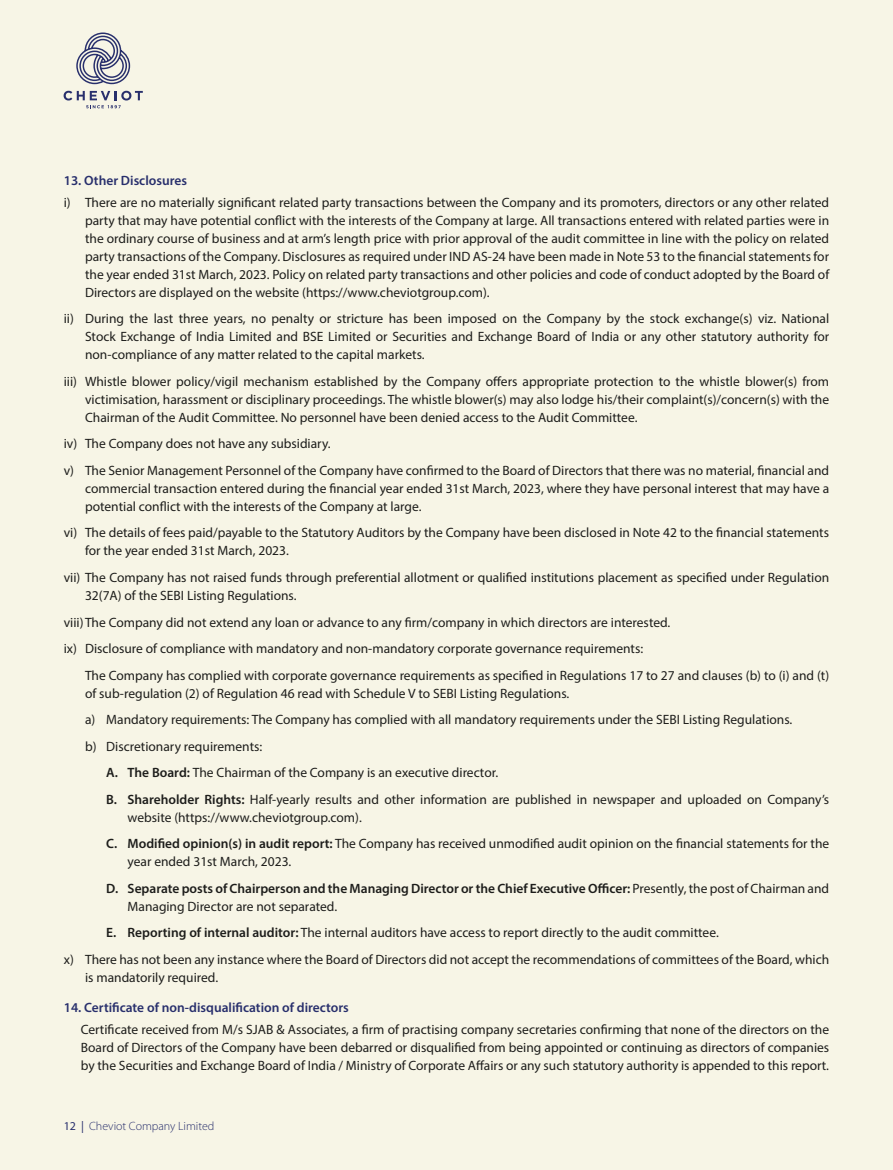
<style>
.page{position:relative;width:893px;height:1170px;background:#fff}
.page>*{position:absolute;margin:0;border:0;box-sizing:border-box;transform-origin:0 0}
.t1{font:13.5px/18px "Myriad Pro";color:#1d1d1b}
.t2{font:600 13.5px/26.5px "Myriad Pro";color:#1d1d1b}
.t3{font:600 13.5px "Myriad Pro";color:#282f6c}
.t4{font:300 12px "Myriad Pro";color:#282f6c}
.s1{font-weight:600}
.s2{font-weight:400}
</style>
<div class="page">
<div style="left:0;top:0;width:893px;height:1169px;background:#f7f5e6"></div>
<svg style="left:64px;top:91px;width:79px;height:17px"></svg>
<svg style="left:76px;top:32px;width:55px;height:53px"></svg>
<p class="t3" style="left:64px;top:171px;width:125px">13. Other Disclosures</p>
<p class="t1" style="left:85px;top:193px;width:746px;text-align:justify;text-indent:-21px">i) There are no materially significant related party transactions between the Company and its promoters, directors or any other related party that may have potential conflict with the interests of the Company at large. All transactions entered with related parties were in the ordinary course of business and at arm’s length price with prior approval of the audit committee in line with the policy on related party transactions of the Company. Disclosures as required under IND AS-24 have been made in Note 53 to the financial statements for the year ended 31st March, 2023. Policy on related party transactions and other policies and code of conduct adopted by the Board of Directors are displayed on the website (https://www.cheviotgroup.com).</p>
<p class="t1" style="left:85px;top:309px;width:746px;text-align:justify;text-indent:-21px">ii) During the last three years, no penalty or stricture has been imposed on the Company by the stock exchange(s) viz. National Stock Exchange of India Limited and BSE Limited or Securities and Exchange Board of India or any other statutory authority for non-compliance of any matter related to the capital markets.</p>
<p class="t1" style="left:85px;top:372px;width:746px;text-align:justify;text-indent:-21px">iii) Whistle blower policy/vigil mechanism established by the Company offers appropriate protection to the whistle blower(s) from victimisation, harassment or disciplinary proceedings. The whistle blower(s) may also lodge his/their complaint(s)/concern(s) with the Chairman of the Audit Committee. No personnel have been denied access to the Audit Committee.</p>
<p class="t1" style="left:64px;top:430px;width:767px;line-height:26.5px">iv) The Company does not have any subsidiary.<br>v) The Senior Management Personnel of the Company have confirmed to the Board of Directors that there was no material, financial and</p>
<p class="t1" style="left:85px;top:479px;width:746px">commercial transaction entered during the financial year ended 31st March, 2023, where they have personal interest that may have a potential conflict with the interests of the Company at large.</p>
<p class="t1" style="left:85px;top:523px;width:746px;text-indent:-21px">vi) The details of fees paid/payable to the Statutory Auditors by the Company have been disclosed in Note 42 to the financial statements for the year ended 31st March, 2023.</p>
<p class="t1" style="left:85px;top:568px;width:746px;text-indent:-21px">vii) The Company has not raised funds through preferential allotment or qualified institutions placement as specified under Regulation<br>32(7A) of the SEBI Listing Regulations.</p>
<p class="t1" style="left:64px;top:608px;width:608px;line-height:26.5px">viii)The Company did not extend any loan or advance to any firm/company in which directors are interested. ix) Disclosure of compliance with mandatory and non-mandatory corporate governance requirements:</p>
<p class="t1" style="left:85px;top:665px;width:746px">The Company has complied with corporate governance requirements as specified in Regulations 17 to 27 and clauses (b) to (i) and (t) of sub-regulation (2) of Regulation 46 read with Schedule V to SEBI Listing Regulations.</p>
<p class="t1" style="left:85px;top:710px;width:709px">a) Mandatory requirements: The Company has complied with all mandatory requirements under the SEBI Listing Regulations.</p>
<p class="t1" style="left:85px;top:736px;width:179px">b) Discretionary requirements:</p>
<p class="t1" style="left:106px;top:763px;width:393px"><span class="s1">A. The Board:</span> The Chairman of the Company is an executive director.</p>
<p class="t1" style="left:106px;top:789px;width:724px"><span class="s1">B. Shareholder Rights:</span> Half-yearly results and other information are published in newspaper and uploaded on Company’s</p>
<p class="t1" style="left:106px;top:803px;width:724px;line-height:26.5px;text-indent:21px">website (https://www.cheviotgroup.com).<br><span class="s1">C. Modified opinion(s) in audit report:</span> The Company has received unmodified audit opinion on the financial statements for the</p>
<p class="t2" style="left:106px;top:847px;width:724px;text-indent:21px"><span class="s2">year ended 31st March, 2023.<br></span>D. Separate posts of Chairperson and the Managing Director or the Chief Executive Officer: <span class="s2">Presently, the post of Chairman and</span></p>
<p class="t1" style="left:128px;top:896px;width:211px">Managing Director are not separated.</p>
<p class="t1" style="left:106px;top:923px;width:614px"><span class="s1">E. Reporting of internal auditor:</span> The internal auditors have access to report directly to the audit committee.</p>
<p class="t1" style="left:64px;top:949px;width:767px">x) There has not been any instance where the Board of Directors did not accept the recommendations of committees of the Board, which</p>
<p class="t1" style="left:85px;top:967px;width:135px">is mandatorily required.</p>
<p class="t3" style="left:64px;top:998px;width:287px">14. Certificate of non-disqualification of directors</p>
<p class="t1" style="left:81px;top:1019px;width:750px;text-align:justify">Certificate received from M/s SJAB &amp; Associates, a firm of practising company secretaries confirming that none of the directors on the Board of Directors of the Company have been debarred or disqualified from being appointed or continuing as directors of companies by the Securities and Exchange Board of India / Ministry of Corporate Affairs or any such statutory authority is appended to this report.</p>
<p class="t4" style="left:64px;top:1119px;width:152px"><span class="s2">12 |</span> Cheviot Company Limited</p>
</div>
